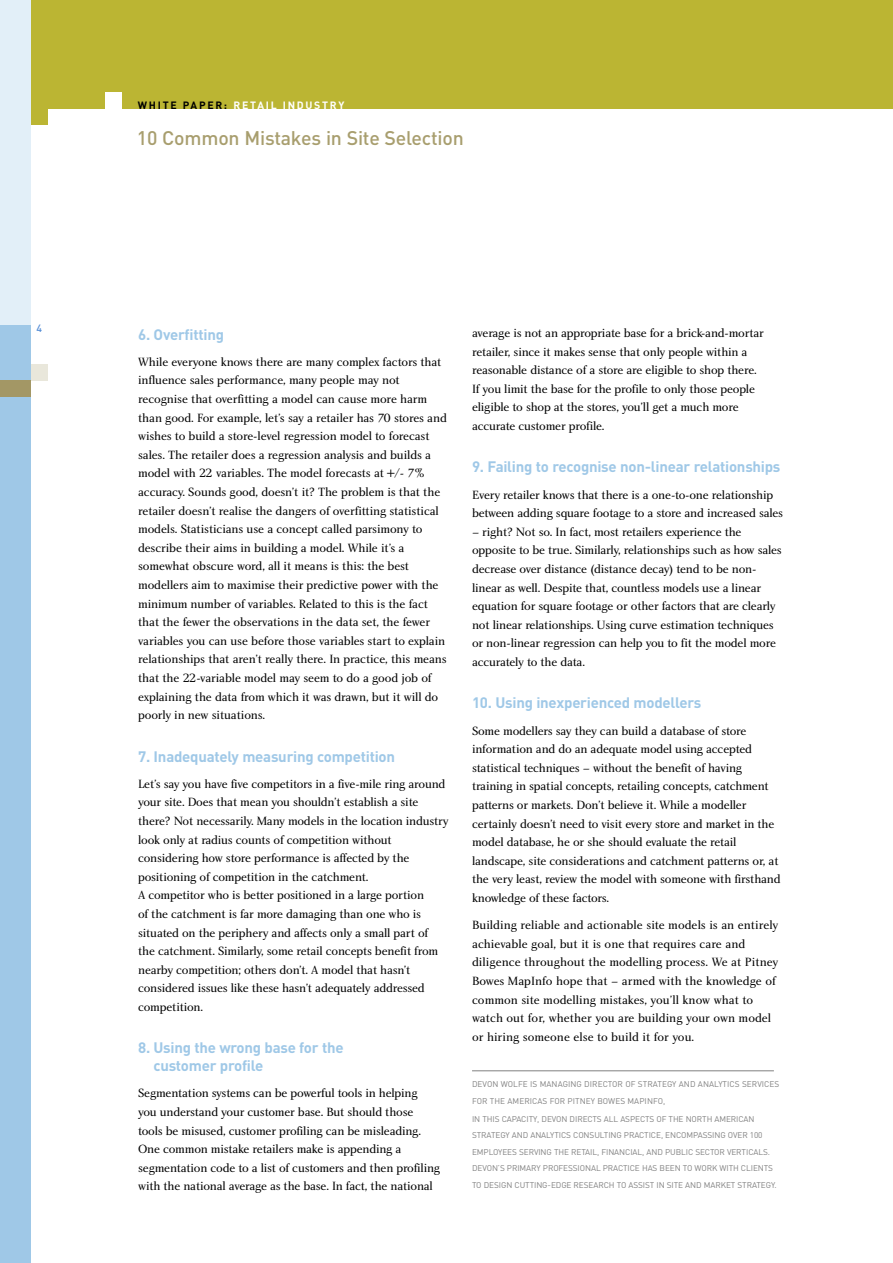
<style>
.page{position:relative;width:893px;height:1263px;background:#fff}
.page>*{position:absolute;margin:0;border:0;box-sizing:border-box;transform-origin:0 0}
.t1{font:500 19.5px "DIN";letter-spacing:-.01em;color:#a89e6e}
.t2{font:700 15px/17.7px "DIN";letter-spacing:-.015em;color:#9fc8e7}
.t3{font:12.3px/18.6px "Charlotte Book Plain";letter-spacing:-.02em;color:#000}
.t4{font:12.3px/18.6px "Charlotte Book Plain";color:#000}
.t5{font:700 10.5px "DIN";letter-spacing:.165em;color:#fff}
.t6{font:500 10.5px "DIN";color:#578fd6}
.t7{font:8.25px/16.5px "DIN";letter-spacing:-.01em;color:#808080}
.s1{color:#000}
</style>
<div class="page">
<div style="left:14px;top:0;width:879px;height:109px;background:#bbb533"></div>
<div style="left:0;top:0;width:31px;height:326px;background:#e2eff8"></div>
<div style="left:0;top:325px;width:31px;height:938px;background:#9fc8e7"></div>
<div style="left:31px;top:364px;width:16px;height:16px;background:#e9e7db"></div>
<div style="left:105px;top:93px;width:17px;height:16px;background:#fff"></div>
<div style="left:31px;top:109px;width:16px;height:16px;background:#bbb533"></div>
<div style="left:0;top:380px;width:31px;height:17px;background:#a39765"></div>
<hr style="left:472px;top:1070px;width:302px;height:1px;background:#808080">
<p class="t6" style="left:37px;top:322px;width:7px">4</p>
<p class="t5" style="left:138px;top:99px;width:208px"><span class="s1">WHITE PAPER:</span> RETAIL INDUSTRY</p>
<h1 class="t1" style="left:137px;top:126px;width:328px">10 Common Mistakes in Site Selection</h1>
<p class="t2" style="left:138px;top:325px;width:87px">6. Overfitting</p>
<p class="t3" style="left:138px;top:354px;width:310px">While everyone knows there are many complex factors that influence sales performance, many people may not recognise that overfitting a model can cause more harm than good. For example, let’s say a retailer has 70 stores and wishes to build a store-level regression model to forecast sales. The retailer does a regression analysis and builds a model with 22 variables. The model forecasts at +/- 7% accuracy. Sounds good, doesn’t it? The problem is that the retailer doesn’t realise the dangers of overfitting statistical models. Statisticians use a concept called parsimony to describe their aims in building a model. While it’s a somewhat obscure word, all it means is this: the best modellers aim to maximise their predictive power with the minimum number of variables. Related to this is the fact that the fewer the observations in the data set, the fewer variables you can use before those variables start to explain relationships that aren’t really there. In practice, this means that the 22-variable model may seem to do a good job of explaining the data from which it was drawn, but it will do poorly in new situations.</p>
<p class="t2" style="left:138px;top:747px;width:258px">7. Inadequately measuring competition</p>
<p class="t3" style="left:138px;top:775px;width:312px">Let’s say you have five competitors in a five-mile ring around your site. Does that mean you shouldn’t establish a site there? Not necessarily. Many models in the location industry look only at radius counts of competition without considering how store performance is affected by the positioning of competition in the catchment.<br>A competitor who is better positioned in a large portion<br>of the catchment is far more damaging than one who is situated on the periphery and affects only a small part of<br>the catchment. Similarly, some retail concepts benefit from nearby competition; others don’t. A model that hasn’t considered issues like these hasn’t adequately addressed competition.</p>
<p class="t2" style="left:154px;top:1039px;width:192px;text-indent:-15px">8. Using the wrong base for the customer profile</p>
<p class="t3" style="left:138px;top:1085px;width:304px">Segmentation systems can be powerful tools in helping<br>you understand your customer base. But should those tools be misused, customer profiling can be misleading.<br>One common mistake retailers make is appending a segmentation code to a list of customers and then profiling with the national average as the base. In fact, the national</p>
<p class="t3" style="left:472px;top:325px;width:293px">average is not an appropriate base for a brick-and-mortar retailer, since it makes sense that only people within a reasonable distance of a store are eligible to shop there.<br>If you limit the base for the profile to only those people eligible to shop at the stores, you’ll get a much more accurate customer profile.</p>
<p class="t2" style="left:472px;top:458px;width:310px">9. Failing to recognise non-linear relationships</p>
<p class="t3" style="left:472px;top:486px;width:313px">Every retailer knows that there is a one-to-one relationship between adding square footage to a store and increased sales</p>
<p class="t3" style="left:472px;top:524px;width:311px">– right? Not so. In fact, most retailers experience the opposite to be true. Similarly, relationships such as how sales decrease over distance (distance decay) tend to be non&shy;linear as well. Despite that, countless models use a linear equation for square footage or other factors that are clearly not linear relationships. Using curve estimation techniques or non-linear regression can help you to fit the model more accurately to the data.</p>
<p class="t2" style="left:472px;top:694px;width:231px">10. Using inexperienced modellers</p>
<p class="t3" style="left:472px;top:722px;width:310px">Some modellers say they can build a database of store information and do an adequate model using accepted statistical techniques – without the benefit of having training in spatial concepts, retailing concepts, catchment patterns or markets. Don’t believe it. While a modeller certainly doesn’t need to visit every store and market in the model database, he or she should evaluate the retail landscape, site considerations and catchment patterns or, at the very least, review the model with someone with firsthand knowledge of these factors.</p>
<p class="t4" style="left:472px;top:917px;width:308px">Building reliable and actionable site models is an entirely achievable goal, but it is one that requires care and diligence throughout the modelling process. We at Pitney Bowes MapInfo hope that – armed with the knowledge of common site modelling mistakes, you’ll know what to watch out for, whether you are building your own model or hiring someone else to build it for you.</p>
<p class="t7" style="left:472px;top:1076px;width:309px">DEVON WOLFE IS MANAGING DIRECTOR OF STRATEGY AND ANALYTICS SERVICES<br>FOR THE AMERICAS FOR PITNEY BOWES MAPINFO,</p>
<p class="t7" style="left:472px;top:1110px;width:306px">IN THIS CAPACITY, DEVON DIRECTS ALL ASPECTS OF THE NORTH AMERICAN STRATEGY AND ANALYTICS CONSULTING PRACTICE, ENCOMPASSING OVER 100<br>EMPLOYEES SERVING THE RETAIL, FINANCIAL, AND PUBLIC SECTOR VERTICALS.<br>DEVON’S PRIMARY PROFESSIONAL PRACTICE HAS BEEN TO WORK WITH CLIENTS TO DESIGN CUTTING-EDGE RESEARCH TO ASSIST IN SITE AND MARKET STRATEGY.</p>
</div>
